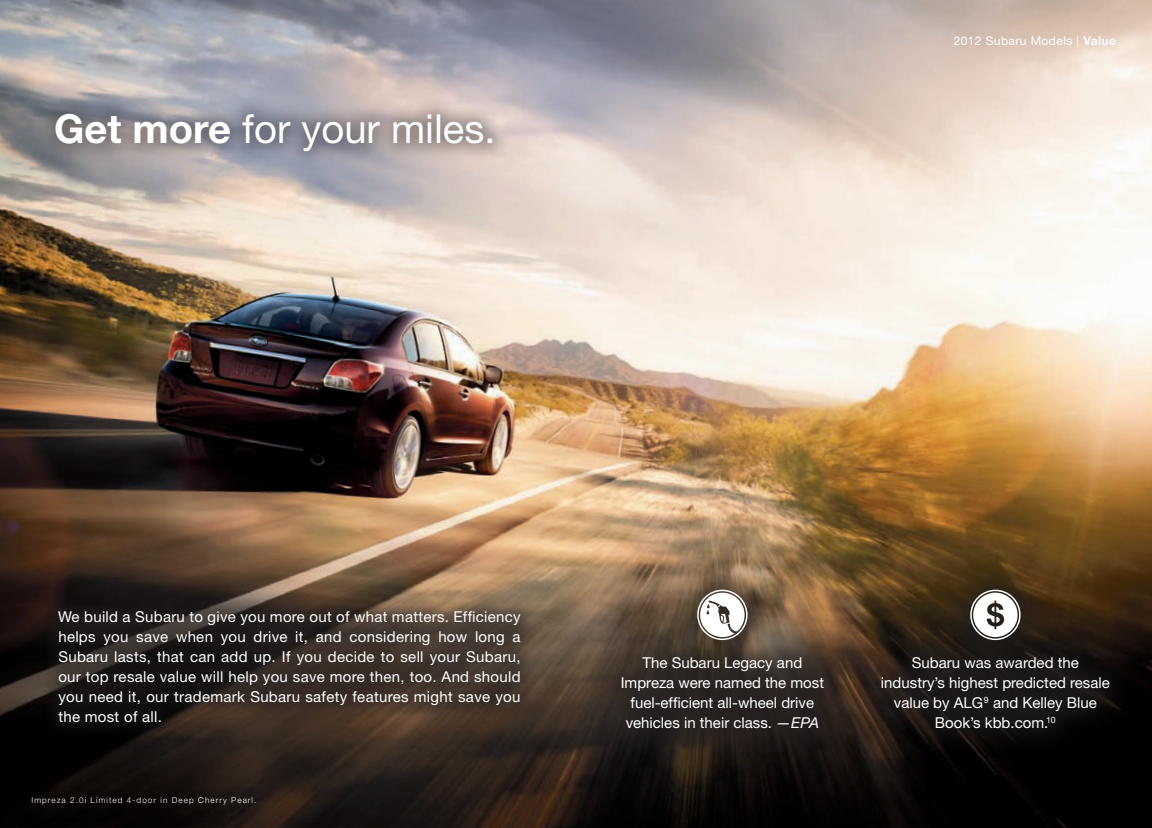
<style>
.page{position:relative;width:1152px;height:828px;background:#fff}
.page>*{position:absolute;margin:0;border:0;box-sizing:border-box;transform-origin:0 0}
.t1{font:40px "Helvetica Neue LT Pro";color:#fff}
.t2{font:15px/20px "Helvetica Neue LT Pro";color:#fff;text-align:center}
.t3{font:12px "Helvetica Neue LT Pro";letter-spacing:.035em;color:#fff}
.t4{font:300 8.2px "Helvetica Neue LT Pro";letter-spacing:.13em;color:#fff}
.s1{font-weight:700}
.s2{font-style:italic}
</style>
<div class="page">
<img style="left:0;top:0;width:1152px;height:828px">
<div style="left:593px;top:628px;width:259px;height:130px;background:#231f20;opacity:.75"></div>
<div style="left:853px;top:628px;width:284px;height:130px;background:#231f20;opacity:.75"></div>
<div style="left:668px;top:561px;width:108px;height:108px;background:#231f20;opacity:.75"></div>
<svg style="left:697px;top:590px;width:51px;height:50px"></svg>
<div style="left:942px;top:561px;width:107px;height:107px;background:#231f20;opacity:.75"></div>
<svg style="left:970px;top:590px;width:51px;height:50px"></svg>
<div style="left:40px;top:592px;width:499px;height:149px;background:#231f20;opacity:.5"></div>
<div style="left:37px;top:95px;width:474px;height:76px;background:#231f20;opacity:.35"></div>
<h1 class="t1" style="left:54px;top:104px;width:443px"><span class="s1">Get more</span> for your miles.</h1>
<p class="t3" style="left:954px;top:33px;width:164px">2012 Subaru Models | <span class="s1">Value</span></p>
<p class="t2" style="left:58px;top:606px;width:464px;text-align:justify">We build a Subaru to give you more out of what matters. Efficiency helps you save when you drive it, and considering how long a Subaru lasts, that can add up. If you decide to sell your Subaru, our top resale value will help you save more then, too. And should you need it, our trademark Subaru safety features might save you the most of all.</p>
<p class="t4" style="left:32px;top:795px;width:226px">Impreza 2.0i Limited 4-door in Deep Cherry Pearl.</p>
<p class="t2" style="left:621px;top:652px;width:205px">The Subaru Legacy and<br>Impreza were named the most fuel-efficient all-wheel drive vehicles in their class. <span class="s2">—EPA</span></p>
<p class="t2" style="left:881px;top:652px;width:230px">Subaru was awarded the industry’s highest predicted resale value by ALG<sup>9</sup> and Kelley Blue<br>Book’s kbb.com.<sup>10</sup></p>
</div>
